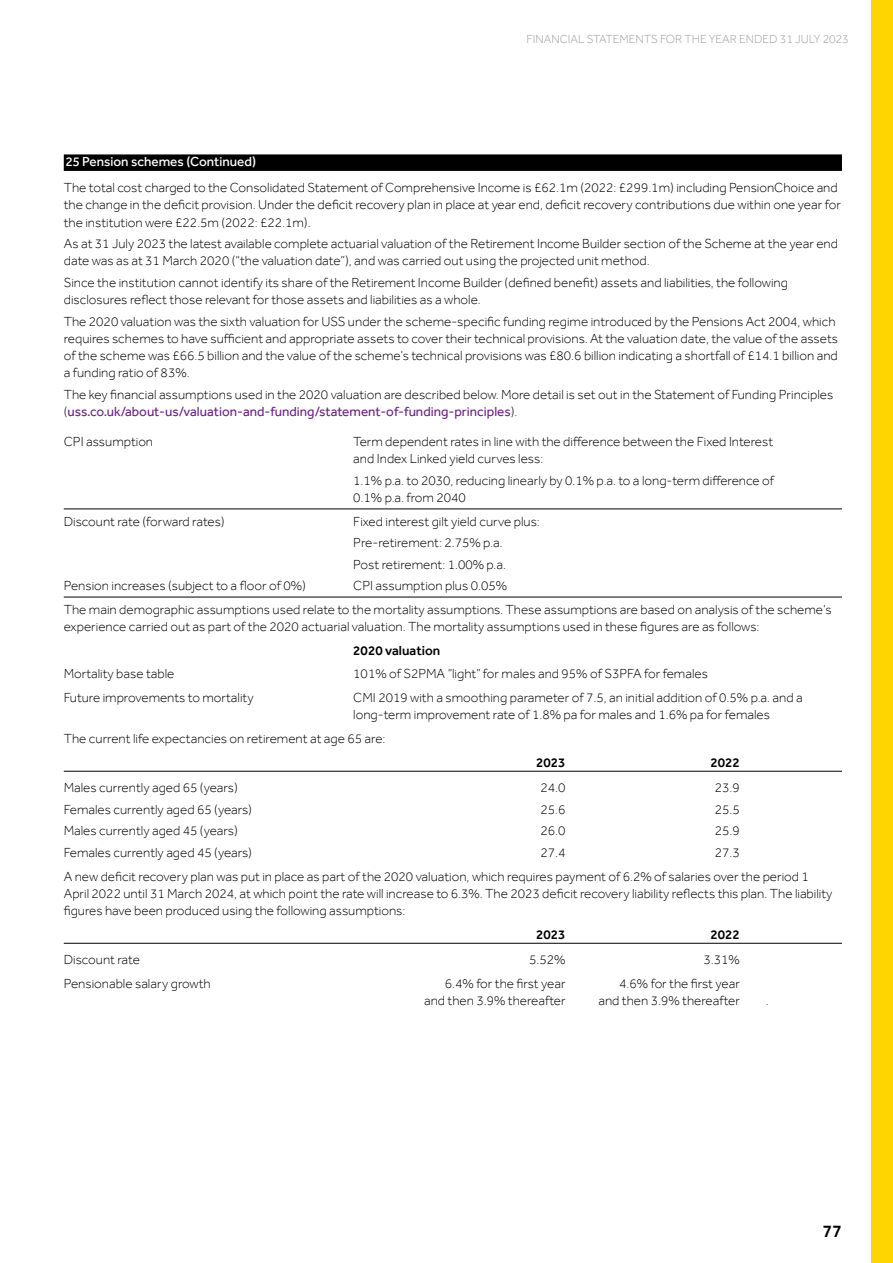
<style>
.page{position:relative;width:893px;height:1263px;background:#fff}
.page>*{position:absolute;margin:0;border:0;box-sizing:border-box;transform-origin:0 0}
.t1{font:500 18px "Effra";color:#000}
.TABLE_-_Body{font:300 13.5px/17.2px "Effra";color:#000}
.Table_title_white_text_purple_line{font:500 13.5px "Effra CC";color:#fff}
.TABLE_Body_line_below{font:500 13.5px "Effra";color:#000}
.TABLE_-_Body-2{font:500 13.5px "Effra";color:#000}
.t2{font:300 12px "Effra";color:#9d9d9c}
.s1{font-weight:400;color:#6c2383}
</style>
<div class="page">
<div style="left:872px;top:0;width:21px;height:1263px;background:#ffd500"></div>
<div style="left:64px;top:154px;width:778px;height:17px;background:#000"></div>
<hr style="left:64px;top:508px;width:778px;height:1px;background:#000">
<hr style="left:64px;top:597px;width:778px;height:1px;background:#000">
<hr style="left:64px;top:771px;width:778px;height:1px;background:#000">
<hr style="left:64px;top:943px;width:778px;height:1px;background:#000">
<p class="t2" style="left:527px;top:32px;width:324px">FINANCIAL STATEMENTS FOR THE YEAR ENDED 31 JULY 2023</p>
<p class="Table_title_white_text_purple_line" style="left:66px;top:154px;width:192px">25 Pension schemes (Continued)</p>
<p class="TABLE_-_Body" style="left:64px;top:179px;width:779px">The total cost charged to the Consolidated Statement of Comprehensive Income is £62.1m (2022: £299.1m) including PensionChoice and the change in the deficit provision. Under the deficit recovery plan in place at year end, deficit recovery contributions due within one year for the institution were £22.5m (2022: £22.1m).</p>
<p class="TABLE_-_Body" style="left:64px;top:235px;width:776px">As at 31 July 2023 the latest available complete actuarial valuation of the Retirement Income Builder section of the Scheme at the year end date was as at 31 March 2020 (“the valuation date”), and was carried out using the projected unit method.</p>
<p class="TABLE_-_Body" style="left:64px;top:274px;width:726px">Since the institution cannot identify its share of the Retirement Income Builder (defined benefit) assets and liabilities, the following disclosures reflect those relevant for those assets and liabilities as a whole.</p>
<p class="TABLE_-_Body" style="left:64px;top:312px;width:776px">The 2020 valuation was the sixth valuation for USS under the scheme-specific funding regime introduced by the Pensions Act 2004, which requires schemes to have sufficient and appropriate assets to cover their technical provisions. At the valuation date, the value of the assets of the scheme was £66.5 billion and the value of the scheme’s technical provisions was £80.6 billion indicating a shortfall of £14.1 billion and a funding ratio of 83%.</p>
<p class="TABLE_-_Body" style="left:64px;top:386px;width:771px">The key financial assumptions used in the 2020 valuation are described below. More detail is set out in the Statement of Funding Principles (<span class="s1">uss.co.uk/about-us/valuation-and-funding/statement-of-funding-principles</span>).</p>
<p class="TABLE_-_Body" style="left:64px;top:433px;width:91px">CPI assumption</p>
<p class="TABLE_-_Body" style="left:353px;top:433px;width:421px">Term dependent rates in line with the difference between the Fixed Interest and Index Linked yield curves less:</p>
<p class="TABLE_-_Body" style="left:353px;top:472px;width:422px">1.1% p.a. to 2030, reducing linearly by 0.1% p.a. to a long-term difference of<br>0.1% p.a. from 2040</p>
<p class="TABLE_-_Body" style="left:64px;top:512px;width:162px">Discount rate (forward rates)</p>
<p class="TABLE_-_Body" style="left:353px;top:512px;width:188px">Fixed interest gilt yield curve plus:</p>
<p class="TABLE_-_Body" style="left:353px;top:534px;width:151px">Pre-retirement: 2.75% p.a.</p>
<p class="TABLE_-_Body" style="left:353px;top:555px;width:154px">Post retirement: 1.00% p.a.</p>
<p class="TABLE_-_Body" style="left:64px;top:577px;width:244px">Pension increases (subject to a floor of 0%)</p>
<p class="TABLE_-_Body" style="left:353px;top:577px;width:155px">CPI assumption plus 0.05%</p>
<p class="TABLE_-_Body" style="left:64px;top:601px;width:769px">The main demographic assumptions used relate to the mortality assumptions. These assumptions are based on analysis of the scheme’s experience carried out as part of the 2020 actuarial valuation. The mortality assumptions used in these figures are as follows:</p>
<p class="TABLE_-_Body-2" style="left:353px;top:642px;width:88px">2020 valuation</p>
<p class="TABLE_-_Body" style="left:64px;top:665px;width:112px">Mortality base table</p>
<p class="TABLE_-_Body" style="left:353px;top:665px;width:356px">101% of S2PMA “light” for males and 95% of S3PFA for females</p>
<p class="TABLE_-_Body" style="left:64px;top:689px;width:191px">Future improvements to mortality</p>
<p class="TABLE_-_Body" style="left:353px;top:689px;width:451px">CMI 2019 with a smoothing parameter of 7.5, an initial addition of 0.5% p.a. and a long-term improvement rate of 1.8% pa for males and 1.6% pa for females</p>
<p class="TABLE_-_Body" style="left:64px;top:730px;width:323px">The current life expectancies on retirement at age 65 are:</p>
<p class="TABLE_Body_line_below" style="left:536px;top:754px;width:31px">2023</p>
<p class="TABLE_Body_line_below" style="left:710px;top:754px;width:31px">2022</p>
<p class="TABLE_-_Body" style="left:64px;top:779px;width:175px">Males currently aged 65 (years)</p>
<p class="TABLE_-_Body" style="left:540px;top:779px;width:27px">24.0</p>
<p class="TABLE_-_Body" style="left:715px;top:779px;width:27px">23.9</p>
<p class="TABLE_-_Body" style="left:64px;top:800px;width:190px">Females currently aged 65 (years)</p>
<p class="TABLE_-_Body" style="left:540px;top:800px;width:27px">25.6</p>
<p class="TABLE_-_Body" style="left:715px;top:800px;width:27px">25.5</p>
<p class="TABLE_-_Body" style="left:64px;top:822px;width:175px">Males currently aged 45 (years)</p>
<p class="TABLE_-_Body" style="left:540px;top:822px;width:27px">26.0</p>
<p class="TABLE_-_Body" style="left:715px;top:822px;width:27px">25.9</p>
<p class="TABLE_-_Body" style="left:64px;top:843px;width:190px">Females currently aged 45 (years)</p>
<p class="TABLE_-_Body" style="left:540px;top:843px;width:27px">27.4</p>
<p class="TABLE_-_Body" style="left:715px;top:843px;width:27px">27.3</p>
<p class="TABLE_-_Body" style="left:64px;top:867px;width:770px">A new deficit recovery plan was put in place as part of the 2020 valuation, which requires payment of 6.2% of salaries over the period 1<br>April 2022 until 31 March 2024, at which point the rate will increase to 6.3%. The 2023 deficit recovery liability reflects this plan. The liability figures have been produced using the following assumptions:</p>
<p class="TABLE_Body_line_below" style="left:536px;top:926px;width:31px">2023</p>
<p class="TABLE_Body_line_below" style="left:710px;top:926px;width:31px">2022</p>
<p class="TABLE_-_Body" style="left:64px;top:951px;width:78px">Discount rate</p>
<p class="TABLE_-_Body" style="left:529px;top:951px;width:38px">5.52%</p>
<p class="TABLE_-_Body" style="left:703px;top:951px;width:38px">3.31%</p>
<p class="TABLE_-_Body" style="left:64px;top:975px;width:148px">Pensionable salary growth</p>
<p class="TABLE_-_Body" style="left:445px;top:975px;width:122px">6.4% for the first year</p>
<p class="TABLE_-_Body" style="left:619px;top:975px;width:122px">4.6% for the first year</p>
<p class="TABLE_-_Body" style="left:424px;top:992px;width:143px">and then 3.9% thereafter</p>
<p class="TABLE_-_Body" style="left:598px;top:992px;width:143px">and then 3.9% thereafter</p>
<p class="TABLE_-_Body" style="left:766px;top:992px;width:4px">.</p>
<h1 class="t1" style="left:822px;top:1220px;width:21px">77</h1>
</div>
